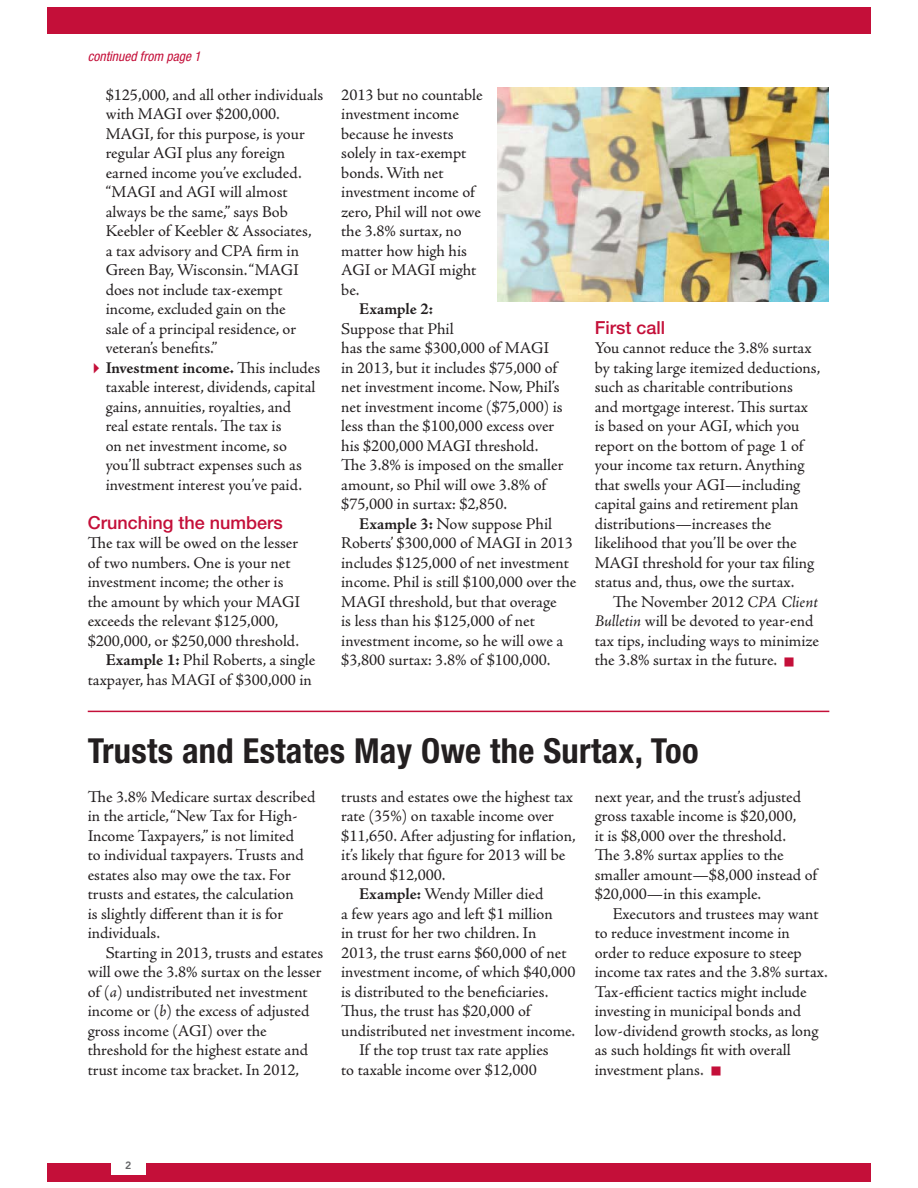
<style>
.page{position:relative;width:918px;height:1188px;background:#fff}
.page>*{position:absolute;margin:0;border:0;box-sizing:border-box;transform-origin:0 0}
.t1{font:700 condensed 34.5px "Helvetica Neue";letter-spacing:.01em;color:#231f20}
.t2{font:500 18px "Helvetica Neue";color:#c40f39}
.t3{font:16.5px/19.5px "Adobe Jenson Pro";color:#231f20}
.t4{font:700 16.5px "Adobe Jenson Pro";letter-spacing:-.005em;color:#231f20}
.t5{font:italic condensed 13.5px "Helvetica Neue";color:#c40f39}
.t6{font:800 10.5px "Avenir";color:#636466}
.s1{font-weight:700}
.s2{font-style:italic}
</style>
<div class="page">
<div style="left:47px;top:7px;width:824px;height:27px;background:#c40f39"></div>
<div style="left:47px;top:1163px;width:824px;height:18px;background:#c40f39"></div>
<div style="left:111px;top:1156px;width:35px;height:19px;background:#fff"></div>
<hr style="left:88px;top:711px;width:741px;height:1px;background:#c40f39">
<img style="left:497px;top:88px;width:332px;height:214px">
<p class="t5" style="left:88px;top:51px;width:115px">continued from page 1</p>
<p class="t3" style="left:106px;top:87px;width:219px">$125,000, and all other individuals with MAGI over $200,000.<br>MAGI, for this purpose, is your regular AGI plus any foreign earned income you’ve excluded. “MAGI and AGI will almost always be the same,” says Bob<br>Keebler of Keebler &amp; Associates,<br>a tax advisory and CPA firm in<br>Green Bay, Wisconsin. “MAGI does not include tax-exempt income, excluded gain on the<br>sale of a principal residence, or veteran’s benefits.”<br><span class="s1">Investment income.</span> This includes taxable interest, dividends, capital gains, annuities, royalties, and<br>real estate rentals. The tax is<br>on net investment income, so you’ll subtract expenses such as investment interest you’ve paid.</p>
<p class="t2" style="left:88px;top:516px;width:197px">Crunching the numbers</p>
<p class="t3" style="left:88px;top:535px;width:212px">The tax will be owed on the lesser</p>
<p class="t3" style="left:88px;top:555px;width:204px">of two numbers. One is your net</p>
<p class="t3" style="left:88px;top:574px;width:197px">investment income; the other is</p>
<p class="t3" style="left:88px;top:594px;width:214px">the amount by which your MAGI</p>
<p class="t3" style="left:88px;top:613px;width:192px">exceeds the relevant $125,000,</p>
<p class="t3" style="left:88px;top:633px;width:213px">$200,000, or $250,000 threshold.</p>
<p class="t3" style="left:106px;top:652px;width:211px"><span class="s1">Example 1:</span> Phil Roberts, a single</p>
<p class="t3" style="left:88px;top:672px;width:226px">taxpayer, has MAGI of $300,000 in</p>
<p class="t3" style="left:341px;top:87px;width:143px">2013 but no countable investment income because he invests solely in tax-exempt bonds. With net investment income of zero, Phil will not owe the 3.8% surtax, no matter how high his<br>AGI or MAGI might be.</p>
<p class="t4" style="left:359px;top:299px;width:75px">Example 2:</p>
<p class="t3" style="left:341px;top:321px;width:224px">Suppose that Phil<br>has the same $300,000 of MAGI in 2013, but it includes $75,000 of net investment income. Now, Phil’s net investment income ($75,000) is less than the $100,000 excess over his $200,000 MAGI threshold.<br>The 3.8% is imposed on the smaller amount, so Phil will owe 3.8% of $75,000 in surtax: $2,850.</p>
<p class="t3" style="left:341px;top:516px;width:237px;text-indent:18px"><span class="s1">Example 3:</span> Now suppose Phil Roberts’ $300,000 of MAGI in 2013 includes $125,000 of net investment income. Phil is still $100,000 over the MAGI threshold, but that overage<br>is less than his $125,000 of net investment income, so he will owe a $3,800 surtax: 3.8% of $100,000.</p>
<p class="t2" style="left:595px;top:321px;width:72px">First call</p>
<p class="t3" style="left:595px;top:340px;width:227px">You cannot reduce the 3.8% surtax by taking large itemized deductions, such as charitable contributions and mortgage interest. This surtax is based on your AGI, which you report on the bottom of page 1 of your income tax return. Anything that swells your AGI—including capital gains and retirement plan distributions—increases the likelihood that you’ll be over the MAGI threshold for your tax filing status and, thus, owe the surtax.</p>
<p class="t3" style="left:595px;top:594px;width:226px;text-indent:18px">The November 2012 <span class="s2">CPA Client<br>Bulletin</span> will be devoted to year-end tax tips, including ways to minimize the 3.8% surtax in the future.</p>
<h1 class="t1" style="left:88px;top:738px;width:612px">Trusts and Estates May Owe the Surtax, Too</h1>
<p class="t3" style="left:88px;top:789px;width:229px">The 3.8% Medicare surtax described in the article, “New Tax for High-<br>Income Taxpayers,” is not limited<br>to individual taxpayers. Trusts and estates also may owe the tax. For trusts and estates, the calculation<br>is slightly different than it is for individuals.</p>
<p class="t3" style="left:88px;top:945px;width:237px;text-indent:18px">Starting in 2013, trusts and estates will owe the 3.8% surtax on the lesser of (<span class="s2">a</span>) undistributed net investment income or (<span class="s2">b</span>) the excess of adjusted gross income (AGI) over the threshold for the highest estate and trust income tax bracket. In 2012,</p>
<p class="t3" style="left:341px;top:789px;width:233px">trusts and estates owe the highest tax</p>
<p class="t3" style="left:341px;top:808px;width:214px">rate (35%) on taxable income over</p>
<p class="t3" style="left:341px;top:828px;width:236px">$11,650. After adjusting for inflation,</p>
<p class="t3" style="left:341px;top:847px;width:226px">it’s likely that figure for 2013 will be</p>
<p class="t3" style="left:341px;top:867px;width:106px">around $12,000.</p>
<p class="t3" style="left:359px;top:886px;width:186px"><span class="s1">Example:</span> Wendy Miller died</p>
<p class="t3" style="left:341px;top:906px;width:213px">a few years ago and left $1 million</p>
<p class="t3" style="left:341px;top:925px;width:197px">in trust for her two children. In</p>
<p class="t3" style="left:341px;top:945px;width:227px">2013, the trust earns $60,000 of net</p>
<p class="t3" style="left:341px;top:964px;width:236px">investment income, of which $40,000</p>
<p class="t3" style="left:341px;top:984px;width:209px">is distributed to the beneficiaries.</p>
<p class="t3" style="left:341px;top:1003px;width:191px">Thus, the trust has $20,000 of</p>
<p class="t3" style="left:341px;top:1023px;width:236px">undistributed net investment income.</p>
<p class="t3" style="left:359px;top:1042px;width:191px">If the top trust tax rate applies</p>
<p class="t3" style="left:341px;top:1062px;width:197px">to taxable income over $12,000</p>
<p class="t3" style="left:595px;top:789px;width:224px">next year, and the trust’s adjusted gross taxable income is $20,000,<br>it is $8,000 over the threshold.<br>The 3.8% surtax applies to the smaller amount—$8,000 instead of $20,000—in this example.</p>
<p class="t3" style="left:595px;top:906px;width:234px;text-indent:18px">Executors and trustees may want to reduce investment income in order to reduce exposure to steep income tax rates and the 3.8% surtax.<br>Tax-efficient tactics might include investing in municipal bonds and low-dividend growth stocks, as long as such holdings fit with overall investment plans.</p>
<p class="t6" style="left:125px;top:1161px;width:8px">2</p>
</div>
